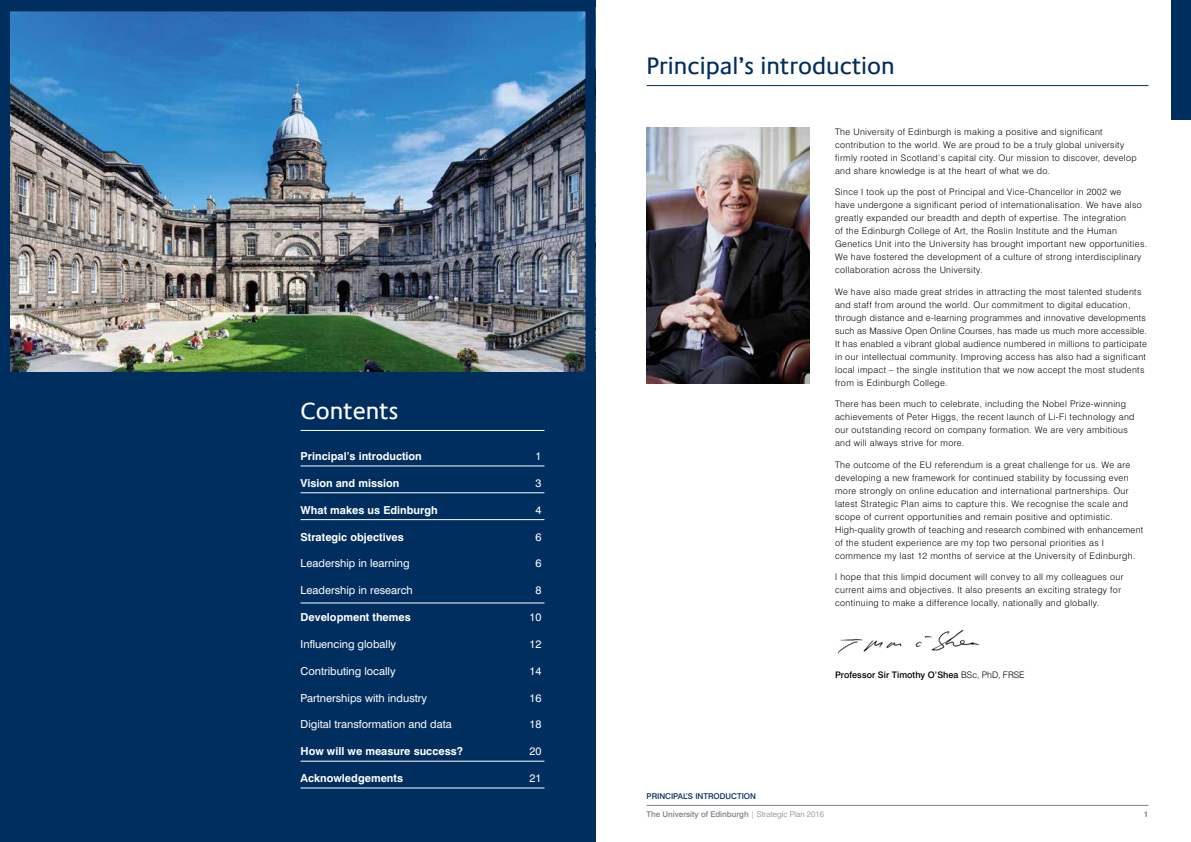
<style>
.page{position:relative;width:1191px;height:842px;background:#fff}
.page>*{position:absolute;margin:0;border:0;box-sizing:border-box;transform-origin:0 0}
.t1{font:24px "Praxis Com";color:#002e5f}
.t2{font:24px "Praxis Com";color:#fff}
.t3{font:11px "Swiss 721 BT";color:#fff}
.t4{font:700 11px "Swiss 721 BT";color:#fff}
.t5{font:300 9px/13px "Swiss 721 BT";letter-spacing:.04em;color:#000}
.t6{font:500 9px "Swiss 721 BT";letter-spacing:.005em;color:#000}
.t7{font:500 8px "Swiss 721 BT";color:#7d7f88}
.t8{font:500 8px "Swiss 721 BT";color:#002e5f}
.t9{font:700 8px "Swiss 721 BT";color:#7d7f88}
.s1{font-weight:300}
</style>
<div class="page">
<div style="left:0;top:0;width:595px;height:842px;background:#002e5f"></div>
<img style="left:11px;top:12px;width:573px;height:360px">
<img style="left:646px;top:128px;width:163px;height:256px">
<img style="left:837px;top:629px;width:143px;height:25px">
<div style="left:1171px;top:0;width:20px;height:119px;background:#002e5f"></div>
<hr style="left:646px;top:85px;width:502px;height:1px;background:#002e5f">
<hr style="left:300px;top:466px;width:244px;height:1px;background:#fff">
<hr style="left:300px;top:492px;width:244px;height:1px;background:#fff">
<hr style="left:300px;top:519px;width:244px;height:1px;background:#fff">
<hr style="left:300px;top:603px;width:244px;height:1px;background:#fff">
<hr style="left:300px;top:761px;width:244px;height:1px;background:#fff">
<hr style="left:300px;top:788px;width:244px;height:1px;background:#fff">
<hr style="left:300px;top:430px;width:244px;height:1px;background:#fff">
<hr style="left:646px;top:805px;width:502px;height:1px;background:#7d7f88">
<h1 class="t2" style="left:300px;top:397px;width:99px">Contents</h1>
<p class="t4" style="left:300px;top:449px;width:123px">Principal’s introduction</p>
<p class="t3" style="left:535px;top:449px;width:8px">1</p>
<p class="t4" style="left:300px;top:476px;width:100px">Vision and mission</p>
<p class="t3" style="left:535px;top:476px;width:8px">3</p>
<p class="t4" style="left:300px;top:503px;width:139px">What makes us Edinburgh</p>
<p class="t3" style="left:535px;top:503px;width:8px">4</p>
<p class="t4" style="left:300px;top:530px;width:105px">Strategic objectives</p>
<p class="t3" style="left:535px;top:530px;width:8px">6</p>
<p class="t3" style="left:300px;top:557px;width:111px">Leadership in learning</p>
<p class="t3" style="left:535px;top:557px;width:8px">6</p>
<p class="t3" style="left:300px;top:584px;width:114px">Leadership in research</p>
<p class="t3" style="left:535px;top:584px;width:8px">8</p>
<p class="t4" style="left:300px;top:610px;width:112px">Development themes</p>
<p class="t3" style="left:529px;top:610px;width:14px">10</p>
<p class="t3" style="left:300px;top:637px;width:97px">Influencing globally</p>
<p class="t3" style="left:529px;top:637px;width:14px">12</p>
<p class="t3" style="left:300px;top:664px;width:96px">Contributing locally</p>
<p class="t3" style="left:529px;top:664px;width:14px">14</p>
<p class="t3" style="left:300px;top:691px;width:128px">Partnerships with industry</p>
<p class="t3" style="left:529px;top:691px;width:14px">16</p>
<p class="t3" style="left:300px;top:718px;width:153px">Digital transformation and data</p>
<p class="t3" style="left:529px;top:718px;width:14px">18</p>
<p class="t4" style="left:300px;top:745px;width:164px">How will we measure success?</p>
<p class="t3" style="left:529px;top:745px;width:14px">20</p>
<p class="t4" style="left:300px;top:771px;width:104px">Acknowledgements</p>
<p class="t3" style="left:529px;top:771px;width:14px">21</p>
<h1 class="t1" style="left:646px;top:52px;width:250px">Principal’s introduction</h1>
<p class="t5" style="left:835px;top:125px;width:303px">The University of Edinburgh is making a positive and significant contribution to the world. We are proud to be a truly global university firmly rooted in Scotland’s capital city. Our mission to discover, develop and share knowledge is at the heart of what we do.</p>
<p class="t5" style="left:835px;top:185px;width:313px">Since I took up the post of Principal and Vice-Chancellor in 2002 we<br>have undergone a significant period of internationalisation. We have also greatly expanded our breadth and depth of expertise. The integration<br>of the Edinburgh College of Art, the Roslin Institute and the Human Genetics Unit into the University has brought important new opportunities.<br>We have fostered the development of a culture of strong interdisciplinary collaboration across the University.</p>
<p class="t5" style="left:835px;top:285px;width:313px">We have also made great strides in attracting the most talented students and staff from around the world. Our commitment to digital education, through distance and e-learning programmes and innovative developments such as Massive Open Online Courses, has made us much more accessible.<br>It has enabled a vibrant global audience numbered in millions to participate in our intellectual community. Improving access has also had a significant local impact – the single institution that we now accept the most students from is Edinburgh College.</p>
<p class="t5" style="left:835px;top:397px;width:301px">There has been much to celebrate, including the Nobel Prize-winning achievements of Peter Higgs, the recent launch of Li-Fi technology and our outstanding record on company formation. We are very ambitious and will always strive for more.</p>
<p class="t5" style="left:835px;top:458px;width:309px">The outcome of the EU referendum is a great challenge for us. We are developing a new framework for continued stability by focussing even more strongly on online education and international partnerships. Our latest Strategic Plan aims to capture this. We recognise the scale and scope of current opportunities and remain positive and optimistic.<br>High-quality growth of teaching and research combined with enhancement of the student experience are my top two personal priorities as I commence my last 12 months of service at the University of Edinburgh.</p>
<p class="t5" style="left:835px;top:570px;width:290px">I hope that this limpid document will convey to all my colleagues our current aims and objectives. It also presents an exciting strategy for continuing to make a difference locally, nationally and globally.</p>
<p class="t8" style="left:646px;top:791px;width:111px">PRINCIPAL’S INTRODUCTION</p>
<p class="t6" style="left:835px;top:669px;width:191px">Professor Sir Timothy O’Shea <span class="s1">BSc, PhD, FRSE</span></p>
<p class="t7" style="left:646px;top:809px;width:179px">The University of Edinburgh <span class="s1">| Strategic Plan 2016</span></p>
<p class="t9" style="left:1143px;top:809px;width:6px">1</p>
</div>
